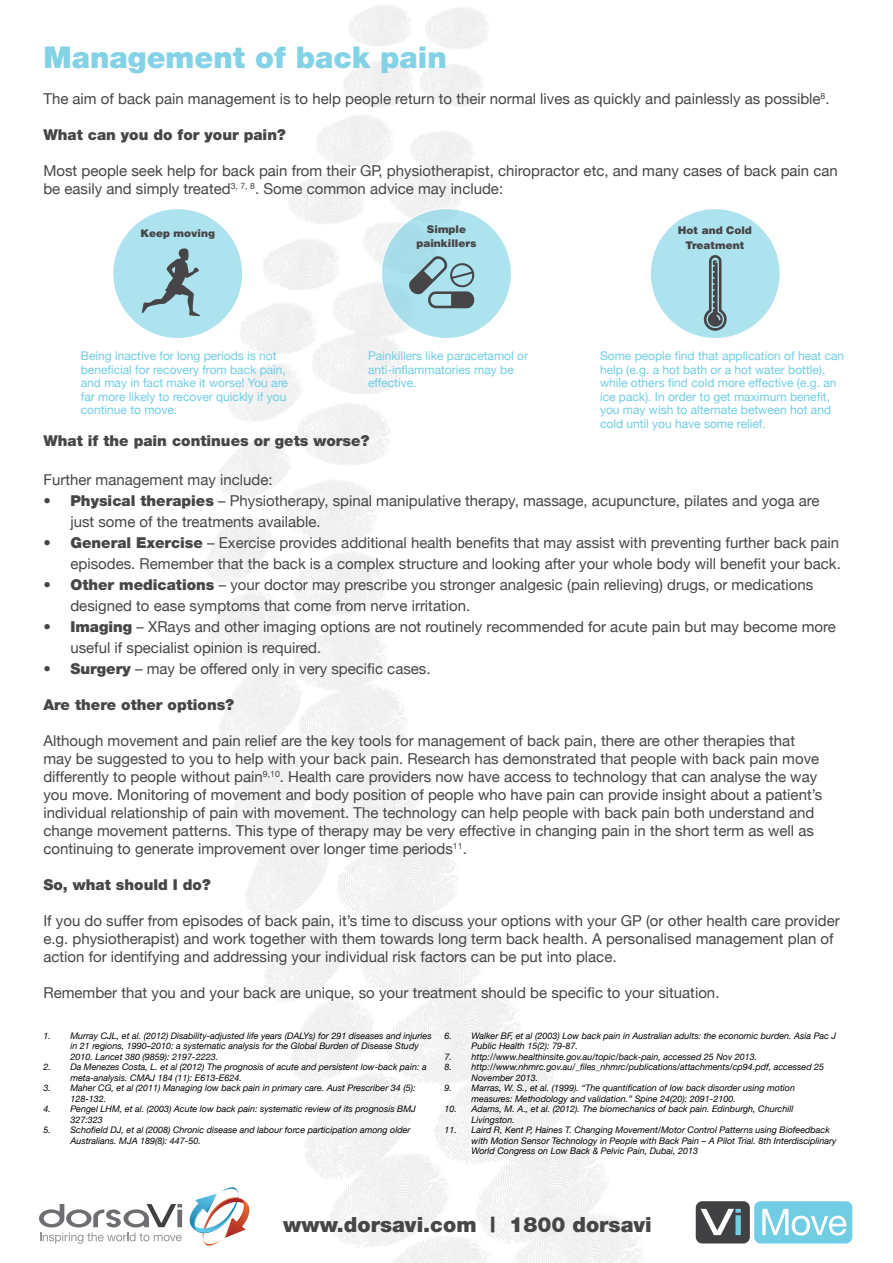
<style>
.page{position:relative;width:893px;height:1263px;background:#fff}
.page>*{position:absolute;margin:0;border:0;box-sizing:border-box;transform-origin:0 0}
.t1{font:900 30px "Helvetica Neue";color:#83d2e6}
.t2{font:900 21px "Helvetica Neue";color:#464547}
.t3{font:15px/18px "Helvetica Neue";color:#464547}
.t4{font:900 15px "Helvetica Neue";color:#464547}
.t5{font:12px/13.5px "Helvetica Neue";color:#70cde3}
.t6{font:900 10.5px/14.7px "Helvetica";color:#464547;text-align:center}
.t7{font:italic 9px/10.5px "Helvetica Neue";color:#000}
.s1{font-weight:900}
</style>
<div class="page">
<div style="left:695px;top:1200px;width:56px;height:44px;border:2px solid #fff;border-radius:7px"></div>
<div style="left:754px;top:1201px;width:98px;height:42px;background:#70cde3;border-radius:7px"></div>
<div style="left:696px;top:1201px;width:54px;height:42px;background:#414042;border-radius:7px"></div>
<svg style="left:762px;top:1209px;width:85px;height:26px"></svg>
<svg style="left:700px;top:1209px;width:41px;height:26px"></svg>
<svg style="left:39px;top:1187px;width:211px;height:59px"></svg>
<div style="left:113px;top:209px;width:130px;height:130px;background:#ade2ef;border-radius:50%"></div>
<svg style="left:142px;top:248px;width:58px;height:68px"></svg>
<div style="left:650px;top:209px;width:130px;height:130px;background:#ade2ef;border-radius:50%"></div>
<svg style="left:703px;top:255px;width:24px;height:76px"></svg>
<div style="left:381px;top:209px;width:130px;height:130px;background:#ade2ef;border-radius:50%"></div>
<svg style="left:409px;top:256px;width:66px;height:52px"></svg>
<h1 class="t1" style="left:43px;top:40px;width:405px">Management of back pain</h1>
<p class="t3" style="left:43px;top:90px;width:788px">The aim of back pain management is to help people return to their normal lives as quickly and painlessly as possible<sup>8</sup>.</p>
<p class="t4" style="left:43px;top:126px;width:244px">What can you do for your pain?</p>
<p class="t3" style="left:43px;top:162px;width:796px">Most people seek help for back pain from their GP, physiotherapist, chiropractor etc, and many cases of back pain can be easily and simply treated<sup>3,</sup> <sup>7,</sup> <sup>8</sup>. Some common advice may include:</p>
<p class="t6" style="left:140px;top:226px;width:76px">Keep moving</p>
<p class="t6" style="left:416px;top:221px;width:62px">Simple painkillers</p>
<p class="t6" style="left:678px;top:223px;width:76px">Hot and Cold<br>Treatment</p>
<p class="t5" style="left:81px;top:349px;width:209px">Being inactive for long periods is not beneficial for recovery from back pain, and may in fact make it worse! You are far more likely to recover quickly if you continue to move.</p>
<p class="t5" style="left:368px;top:349px;width:162px">Painkillers like paracetamol or anti-inflammatories may be effective.</p>
<p class="t5" style="left:600px;top:349px;width:246px">Some people find that application of heat can help (e.g. a hot bath or a hot water bottle), while others find cold more effective (e.g. an ice pack). In order to get maximum benefit, you may wish to alternate between hot and cold until you have some relief.</p>
<p class="t4" style="left:43px;top:432px;width:327px">What if the pain continues or gets worse?</p>
<p class="t3" style="left:43px;top:471px;width:231px">Further management may include:</p>
<p class="t3" style="left:70px;top:490px;width:751px;line-height:21px;text-indent:-27px"><span class="s1">• Physical therapies</span> – Physiotherapy, spinal manipulative therapy, massage, acupuncture, pilates and yoga are just some of the treatments available.</p>
<p class="t3" style="left:43px;top:532px;width:799px;line-height:21px;text-align:right"><span class="s1">• General Exercise</span> – Exercise provides additional health benefits that may assist with preventing further back pain episodes. Remember that the back is a complex structure and looking after your whole body will benefit your back.</p>
<p class="t3" style="left:70px;top:574px;width:744px;line-height:21px;text-indent:-27px"><span class="s1">• Other medications</span> – your doctor may prescribe you stronger analgesic (pain relieving) drugs, or medications designed to ease symptoms that come from nerve irritation.</p>
<p class="t3" style="left:70px;top:616px;width:767px;line-height:21px;text-indent:-27px"><span class="s1">• Imaging</span> – XRays and other imaging options are not routinely recommended for acute pain but may become more useful if specialist opinion is required.</p>
<p class="t3" style="left:43px;top:660px;width:389px"><span class="s1">• Surgery</span> – may be offered only in very specific cases.</p>
<p class="t4" style="left:43px;top:696px;width:192px">Are there other options?</p>
<p class="t3" style="left:43px;top:732px;width:780px">Although movement and pain relief are the key tools for management of back pain, there are other therapies that may be suggested to you to help with your back pain. Research has demonstrated that people with back pain move differently to people without pain<sup>9,10</sup>. Health care providers now have access to technology that can analyse the way you move. Monitoring of movement and body position of people who have pain can provide insight about a patient’s individual relationship of pain with movement. The technology can help people with back pain both understand and change movement patterns. This type of therapy may be very effective in changing pain in the short term as well as continuing to generate improvement over longer time periods<sup>11</sup>.</p>
<p class="t4" style="left:43px;top:876px;width:169px">So, what should I do?</p>
<p class="t3" style="left:43px;top:912px;width:798px">If you do suffer from episodes of back pain, it’s time to discuss your options with your GP (or other health care provider e.g. physiotherapist) and work together with them towards long term back health. A personalised management plan of action for identifying and addressing your individual risk factors can be put into place.</p>
<p class="t3" style="left:43px;top:984px;width:678px">Remember that you and your back are unique, so your treatment should be specific to your situation.</p>
<p class="t7" style="left:70px;top:1031px;width:363px;text-indent:-27px">1. Murray CJL, et al. (2012) Disability-adjusted life years (DALYs) for 291 diseases and injuries in 21 regions, 1990–2010: a systematic analysis for the Global Burden of Disease Study<br>2010. Lancet 380 (9859): 2197-2223.</p>
<p class="t7" style="left:70px;top:1062px;width:358px;text-indent:-27px">2. Da Menezes Costa, L. et al (2012) The prognosis of acute and persistent low-back pain: a meta-analysis. CMAJ 184 (11): E613-E624.</p>
<p class="t7" style="left:70px;top:1083px;width:347px;text-indent:-27px">3. Maher CG, et al (2011) Managing low back pain in primary care. Aust Prescriber 34 (5):<br>128-132.</p>
<p class="t7" style="left:70px;top:1104px;width:347px;text-indent:-27px">4. Pengel LHM, et al. (2003) Acute low back pain: systematic review of its prognosis BMJ<br>327:323</p>
<p class="t7" style="left:70px;top:1125px;width:342px;text-indent:-27px">5. Schofield DJ, et al (2008) Chronic disease and labour force participation among older<br>Australians. MJA 189(8): 447-50.</p>
<p class="t7" style="left:472px;top:1031px;width:366px;text-indent:-27px">6. Walker BF, et al (2003) Low back pain in Australian adults: the economic burden. Asia Pac J<br>Public Health 15(2): 79-87.</p>
<p class="t7" style="left:445px;top:1052px;width:314px">7. http://www.healthinsite.gov.au/topic/back-pain, accessed 25 Nov 2013.</p>
<p class="t7" style="left:472px;top:1062px;width:354px;text-indent:-27px">8. http://www.nhmrc.gov.au/_files_nhmrc/publications/attachments/cp94.pdf, accessed 25<br>November 2013.</p>
<p class="t7" style="left:472px;top:1083px;width:325px;text-indent:-27px">9. Marras, W. S., et al. (1999). “The quantification of low back disorder using motion measures: Methodology and validation.” Spine 24(20): 2091-2100.</p>
<p class="t7" style="left:472px;top:1104px;width:323px;text-indent:-27px">10. Adams, M. A., et al. (2012). The biomechanics of back pain. Edinburgh, Churchill<br>Livingston.</p>
<p class="t7" style="left:472px;top:1125px;width:367px;text-indent:-27px">11. Laird R, Kent P, Haines T. Changing Movement/Motor Control Patterns using Biofeedback with Motion Sensor Technology in People with Back Pain – A Pilot Trial. 8th Interdisciplinary<br>World Congress on Low Back &amp; Pelvic Pain, Dubai, 2013</p>
<h2 class="t2" style="left:283px;top:1212px;width:370px">www.dorsavi.com | 1800 dorsavi</h2>
</div>
